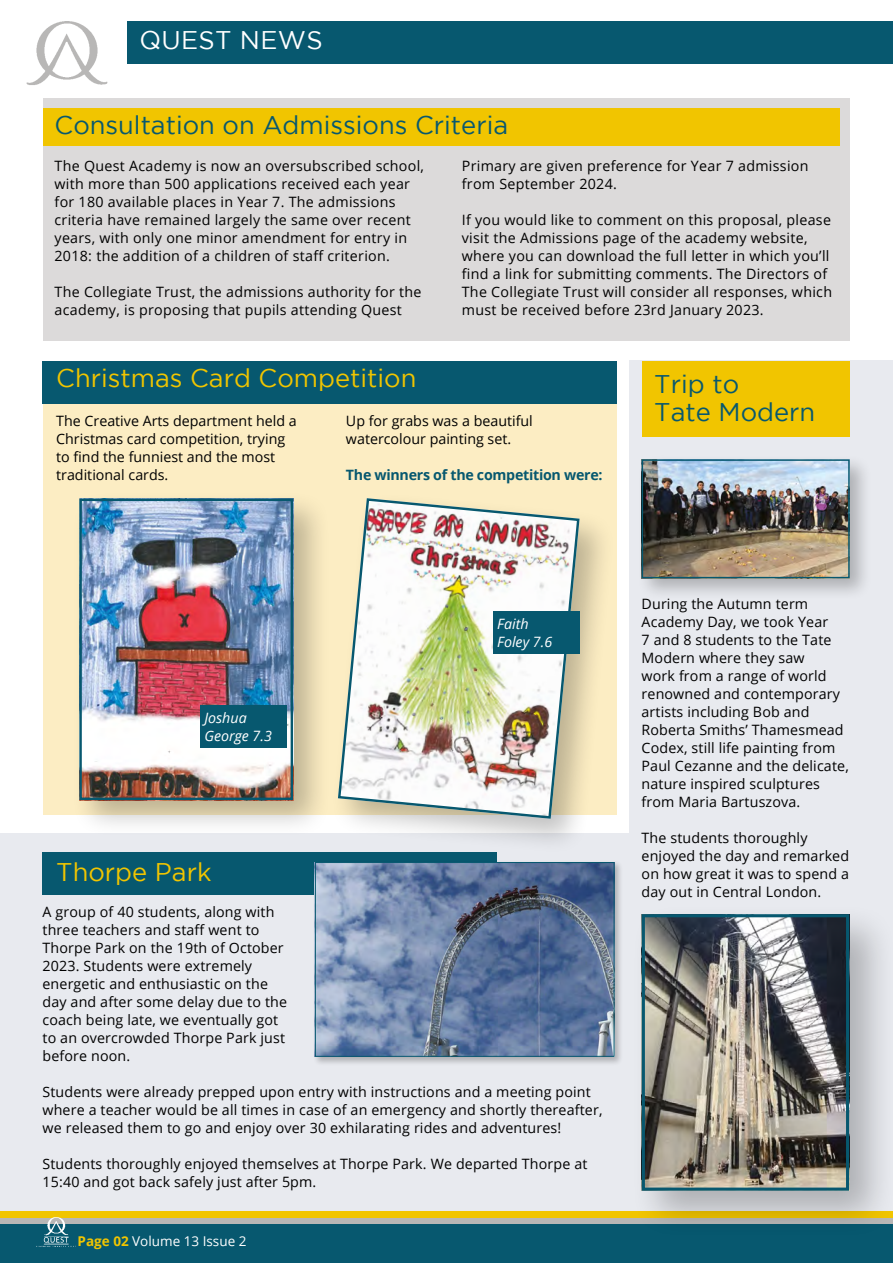
<style>
.page{position:relative;width:893px;height:1263px;background:#fff}
.page>*{position:absolute;margin:0;border:0;box-sizing:border-box;transform-origin:0 0}
.t1{font:25.5px/27.6px "Gotham";color:#07586f}
.t2{font:25.5px "Gotham";color:#f1c500}
.t3{font:25.5px "Gotham";letter-spacing:.015em;color:#fff}
.t4{font:14.25px/18px "Open Sans";letter-spacing:.01em;color:#000}
.t5{font:700 14.25px "Open Sans";letter-spacing:-.02em;color:#07586f}
.t6{font:italic 14.25px/18px "Open Sans";color:#fff}
.t7{font:13.5px "Open Sans";color:#fff}
.s1{font-weight:700;color:#f1c500}
</style>
<div class="page">
<div style="left:0;top:833px;width:893px;height:379px;background:#e8eaef"></div>
<div style="left:629px;top:360px;width:264px;height:894px;background:#e8eaef"></div>
<div style="left:43px;top:369px;width:573px;height:446px;background:#fcedc3"></div>
<div style="left:43px;top:362px;width:574px;height:42px;background:#07586f"></div>
<div style="left:71px;top:490px;width:260px;height:348px;background:#000;opacity:.25"></div>
<img style="left:82px;top:502px;width:208px;height:295px">
<div style="left:79px;top:499px;width:214px;height:301px;border:2px solid #07586f"></div>
<div style="left:331px;top:491px;width:285px;height:365px;background:#000;opacity:.25"></div>
<img style="left:337px;top:497px;width:244px;height:323px">
<div style="left:0;top:1220px;width:893px;height:43px;background:#07586f"></div>
<div style="left:0;top:1217px;width:893px;height:6px;background:#b8b7b6"></div>
<div style="left:0;top:1211px;width:893px;height:6px;background:#f1c500"></div>
<div style="left:128px;top:21px;width:765px;height:43px;background:#07586f"></div>
<img style="left:26px;top:21px;width:82px;height:64px">
<img style="left:37px;top:1217px;width:38px;height:30px">
<div style="left:43px;top:98px;width:807px;height:242px;background:#dcdada"></div>
<div style="left:43px;top:108px;width:796px;height:38px;background:#f1c500"></div>
<div style="left:642px;top:361px;width:208px;height:76px;background:#f1c500"></div>
<div style="left:637px;top:454px;width:236px;height:148px;background:#000;opacity:.25"></div>
<img style="left:645px;top:462px;width:202px;height:113px">
<div style="left:642px;top:459px;width:208px;height:119px;border:2px solid #07586f"></div>
<div style="left:631px;top:903px;width:262px;height:336px;background:#000;opacity:.25"></div>
<img style="left:646px;top:918px;width:199px;height:269px">
<div style="left:642px;top:914px;width:207px;height:277px;border:3px solid #07586f"></div>
<div style="left:43px;top:852px;width:454px;height:43px;background:#07586f"></div>
<div style="left:313px;top:860px;width:311px;height:206px;background:#000;opacity:.25"></div>
<img style="left:317px;top:864px;width:295px;height:191px">
<div style="left:315px;top:862px;width:299px;height:195px;border:1px solid #07586f"></div>
<div style="left:200px;top:705px;width:87px;height:42px;background:#07586f"></div>
<div style="left:493px;top:611px;width:87px;height:43px;background:#07586f"></div>
<h1 class="t3" style="left:139px;top:26px;width:185px">QUEST NEWS</h1>
<h1 class="t1" style="left:55px;top:111px;width:455px">Consultation on Admissions Criteria</h1>
<p class="t4" style="left:55px;top:157px;width:371px">The Quest Academy is now an oversubscribed school, with more than 500 applications received each year for 180 available places in Year 7. The admissions criteria have remained largely the same over recent years, with only one minor amendment for entry in 2018: the addition of a children of staff criterion.</p>
<p class="t4" style="left:55px;top:282px;width:368px">The Collegiate Trust, the admissions authority for the academy, is proposing that pupils attending Quest</p>
<p class="t4" style="left:462px;top:156px;width:348px">Primary are given preference for Year 7 admission from September 2024.</p>
<p class="t4" style="left:462px;top:210px;width:372px">If you would like to comment on this proposal, please visit the Admissions page of the academy website, where you can download the full letter in which you’ll find a link for submitting comments. The Directors of The Collegiate Trust will consider all responses, which must be received before 23rd January 2023.</p>
<h1 class="t2" style="left:56px;top:364px;width:362px">Christmas Card Competition</h1>
<p class="t4" style="left:56px;top:412px;width:242px">The Creative Arts department held a<br>Christmas card competition, trying to find the funniest and the most traditional cards.</p>
<p class="t4" style="left:346px;top:412px;width:188px">Up for grabs was a beautiful watercolour painting set.</p>
<p class="t5" style="left:346px;top:465px;width:258px">The winners of the competition were:</p>
<h1 class="t1" style="left:654px;top:370px;width:163px">Trip to<br>Tate Modern</h1>
<p class="t6" style="left:204px;top:708px;width:69px">Joshua<br>George 7.3</p>
<p class="t6" style="left:497px;top:615px;width:56px">Faith<br>Foley 7.6</p>
<h1 class="t2" style="left:56px;top:857px;width:157px">Thorpe Park</h1>
<p class="t4" style="left:43px;top:903px;width:246px">A group of 40 students, along with three teachers and staff went to<br>Thorpe Park on the 19th of October<br>2023. Students were extremely energetic and enthusiastic on the day and after some delay due to the coach being late, we eventually got to an overcrowded Thorpe Park just before noon.</p>
<p class="t4" style="left:43px;top:1083px;width:561px">Students were already prepped upon entry with instructions and a meeting point where a teacher would be all times in case of an emergency and shortly thereafter, we released them to go and enjoy over 30 exhilarating rides and adventures!</p>
<p class="t4" style="left:43px;top:1155px;width:546px">Students thoroughly enjoyed themselves at Thorpe Park. We departed Thorpe at<br>15:40 and got back safely just after 5pm.</p>
<p class="t7" style="left:78px;top:1232px;width:170px"><span class="s1">Page 02</span> Volume 13 Issue 2</p>
<p class="t4" style="left:642px;top:595px;width:209px">During the Autumn term<br>Academy Day, we took Year<br>7 and 8 students to the Tate<br>Modern where they saw<br>work from a range of world renowned and contemporary artists including Bob and<br>Roberta Smiths’ Thamesmead<br>Codex, still life painting from<br>Paul Cezanne and the delicate, nature inspired sculptures from Maria Bartuszova.</p>
<p class="t4" style="left:642px;top:829px;width:209px">The students thoroughly enjoyed the day and remarked on how great it was to spend a day out in Central London.</p>
</div>
